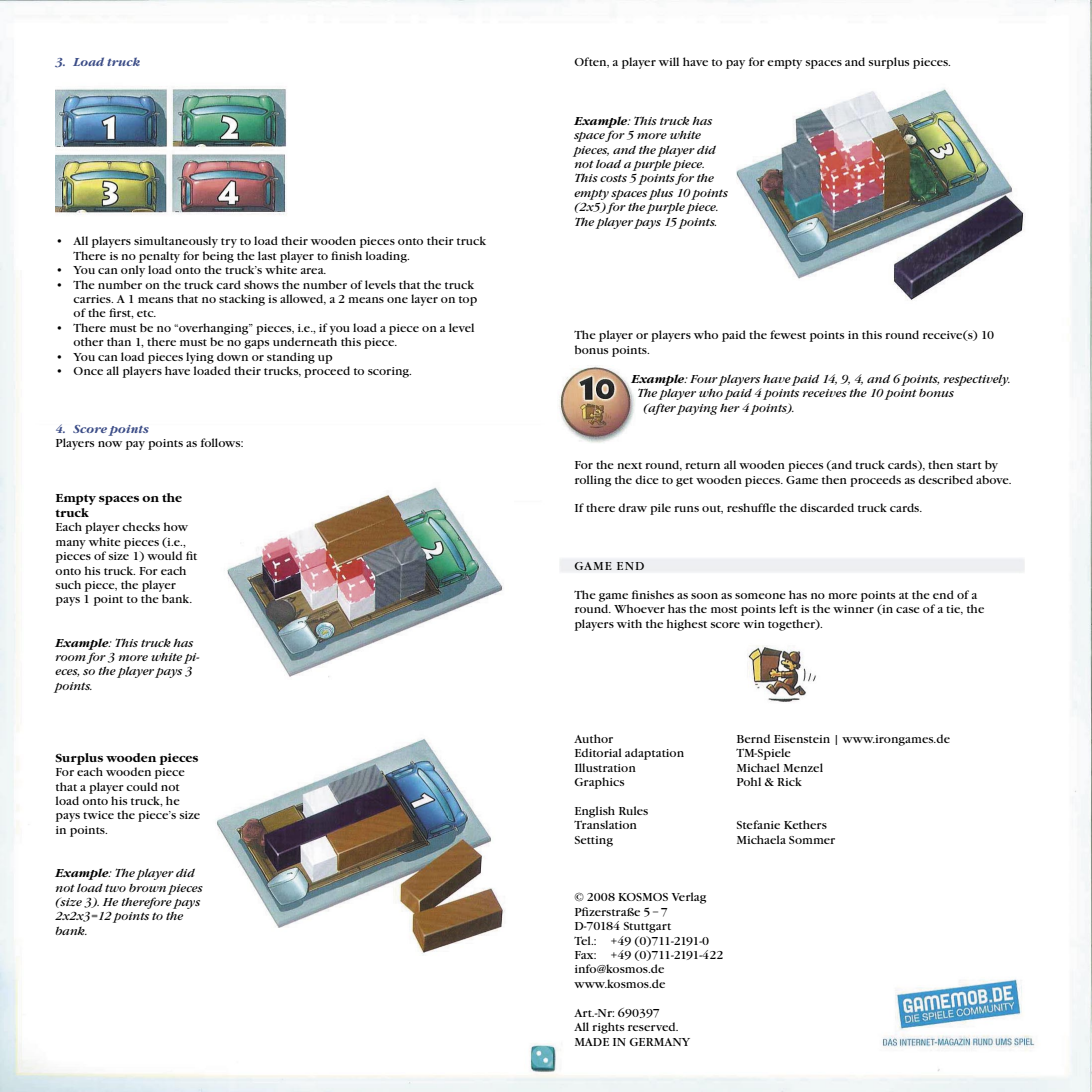
<style>
.page{position:relative;width:1092px;height:1092px;background:#fff}
.page>*{position:absolute;margin:0;border:0;box-sizing:border-box;transform-origin:0 0}
.t1{font:12px/14.4px "Garamond Itc T";color:#000}
.t2{font:italic 12px/14.4px "Garamond Itc T";color:#000}
.t3{font:700 12px/14.4px "Garamond Itc T";color:#000}
.t4{font:italic 700 12px "Garamond Itc T";color:#3c4d87}
.s1{font-weight:700}
</style>
<div class="page">
<img style="left:0;top:0;width:1091px;height:1091px">
<img style="left:557px;top:366px;width:78px;height:78px">
<div style="left:629px;top:361px;width:9px;height:14px;background:#fff"></div>
<img style="left:728px;top:72px;width:301px;height:233px">
<div style="left:559px;top:557px;width:465px;height:16px;background:#eeeff3"></div>
<img style="left:220px;top:463px;width:293px;height:224px">
<img style="left:207px;top:731px;width:311px;height:238px">
<img style="left:56px;top:82px;width:235px;height:134px">
<img style="left:740px;top:639px;width:85px;height:69px">
<p class="t4" style="left:56px;top:55px;width:86px">3. Load truck</p>
<p class="t1" style="left:74px;top:234px;width:414px;text-indent:-18px">• All players simultaneously try to load their wooden pieces onto their truck<br>There is no penalty for being the last player to finish loading.</p>
<p class="t1" style="left:56px;top:263px;width:272px">• You can only load onto the truck’s white area.</p>
<p class="t1" style="left:74px;top:277px;width:405px;text-indent:-18px">• The number on the truck card shows the number of levels that the truck carries. A 1 means that no stacking is allowed, a 2 means one layer on top of the first, etc.</p>
<p class="t1" style="left:74px;top:321px;width:402px;text-indent:-18px">• There must be no “overhanging” pieces, i.e., if you load a piece on a level other than 1, there must be no gaps underneath this piece.</p>
<p class="t1" style="left:56px;top:349px;width:279px">• You can load pieces lying down or standing up</p>
<p class="t1" style="left:56px;top:364px;width:358px">• Once all players have loaded their trucks, proceed to scoring.</p>
<p class="t4" style="left:56px;top:421px;width:95px">4. Score points</p>
<p class="t1" style="left:56px;top:436px;width:189px">Players now pay points as follows:</p>
<p class="t3" style="left:56px;top:491px;width:128px">Empty spaces on the truck</p>
<p class="t1" style="left:56px;top:520px;width:143px">Each player checks how many white pieces (i.e., pieces of size 1) would fit onto his truck. For each such piece, the player pays 1 point to the bank.</p>
<p class="t2" style="left:56px;top:635px;width:145px"><span class="s1">Example</span>: This truck has room for 3 more white pi&shy;eces, so the player pays 3 points.</p>
<p class="t3" style="left:56px;top:750px;width:144px">Surplus wooden pieces</p>
<p class="t1" style="left:56px;top:765px;width:146px">For each wooden piece that a player could not load onto his truck, he pays twice the piece’s size in points.</p>
<p class="t2" style="left:56px;top:865px;width:149px"><span class="s1">Example</span>: The player did not load two brown pieces (size 3). He therefore pays<br>2x2x3=12 points to the bank.</p>
<p class="t1" style="left:574px;top:54px;width:378px">Often, a player will have to pay for empty spaces and surplus pieces.</p>
<p class="t2" style="left:574px;top:113px;width:155px"><span class="s1">Example</span>: This truck has space for 5 more white pieces, and the player did not load a purple piece.<br>This costs 5 points for the empty spaces plus 10 points (2x5) for the purple piece.<br>The player pays 15 points.</p>
<p class="t1" style="left:574px;top:328px;width:421px">The player or players who paid the fewest points in this round receive(s) 10 bonus points.</p>
<p class="t2" style="left:631px;top:371px;width:381px"><span class="s1">Example</span>: Four players have paid 14, 9, 4, and 6 points, respectively.</p>
<p class="t2" style="left:637px;top:386px;width:318px">The player who paid 4 points receives the 10 point bonus</p>
<p class="t2" style="left:643px;top:400px;width:153px">(after paying her 4 points).</p>
<p class="t1" style="left:574px;top:458px;width:439px">For the next round, return all wooden pieces (and truck cards), then start by rolling the dice to get wooden pieces. Game then proceeds as described above.</p>
<p class="t1" style="left:574px;top:501px;width:349px">If there draw pile runs out, reshuffle the discarded truck cards.</p>
<p class="t1" style="left:574px;top:558px;width:72px">GAME END</p>
<p class="t1" style="left:574px;top:587px;width:411px">The game finishes as soon as someone has no more points at the end of a round. Whoever has the most points left is the winner (in case of a tie, the players with the highest score win together).</p>
<p class="t1" style="left:574px;top:731px;width:40px">Author</p>
<p class="t1" style="left:736px;top:731px;width:215px">Bernd Eisenstein | www.irongames.de</p>
<p class="t1" style="left:574px;top:746px;width:111px">Editorial adaptation</p>
<p class="t1" style="left:736px;top:746px;width:56px">TM-Spiele</p>
<p class="t1" style="left:574px;top:760px;width:63px">Illustration</p>
<p class="t1" style="left:736px;top:760px;width:88px">Michael Menzel</p>
<p class="t1" style="left:574px;top:774px;width:52px">Graphics</p>
<p class="t1" style="left:736px;top:774px;width:67px">Pohl &amp; Rick</p>
<p class="t1" style="left:574px;top:803px;width:76px">English Rules<br>Translation</p>
<p class="t1" style="left:736px;top:818px;width:92px">Stefanie Kethers</p>
<p class="t1" style="left:574px;top:832px;width:40px">Setting</p>
<p class="t1" style="left:736px;top:832px;width:100px">Michaela Sommer</p>
<p class="t1" style="left:574px;top:890px;width:150px">© 2008 KOSMOS Verlag<br>Pfizerstraße 5 − 7<br>D-70184 Stuttgart<br>Tel.: +49 (0)711-2191-0<br>Fax: +49 (0)711-2191-422 info@kosmos.de www.kosmos.de</p>
<p class="t1" style="left:574px;top:1005px;width:117px">Art.-Nr: 690397<br>All rights reserved.<br>MADE IN GERMANY</p>
</div>
